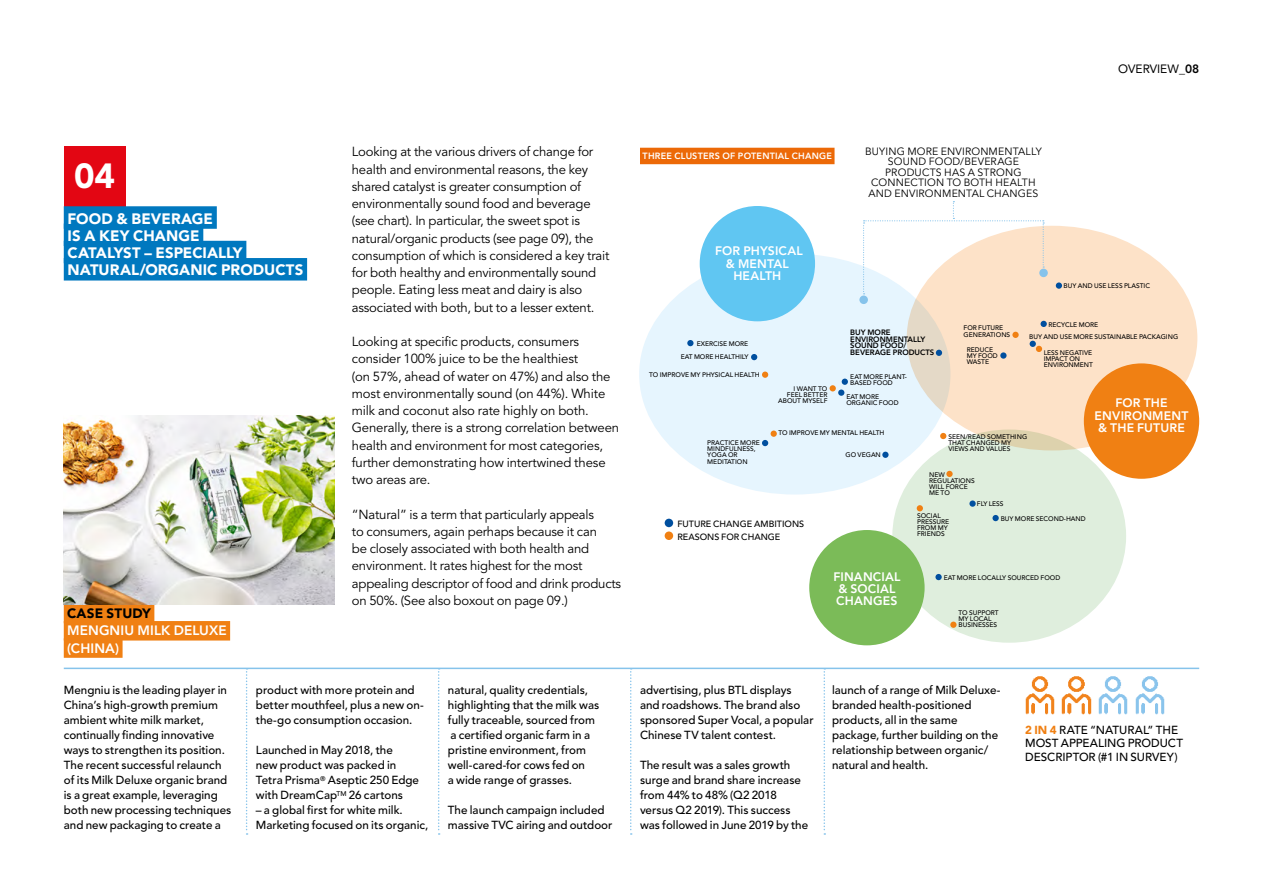
<style>
.page{position:relative;width:1263px;height:893px;background:#fff}
.page>*{position:absolute;margin:0;border:0;box-sizing:border-box;transform-origin:0 0}
.t1{font:900 34.65px "Avenir LT Std";color:#fff}
.t2{font:900 15px/17.2px "Avenir LT Std";color:#fff}
.t3{font:800 13.5px/17.2px "Avenir LT Std";letter-spacing:.01em;color:#fff}
.t4{font:900 13.5px "Avenir LT Std";letter-spacing:.005em;color:#000}
.t5{font:13.2px/17.2px "Avenir LT Std";letter-spacing:-.015em;color:#000}
.t6{font:800 12.3px/12.3px "Avenir LT Std";letter-spacing:.015em;color:#fff;text-align:center}
.t7{font:12px "Avenir LT Std";color:#000}
.t8{font:500 11.7px/15px "Avenir LT Std";color:#000}
.t9{font:10.5px/10.5px "Avenir LT Std";letter-spacing:.015em;color:#000;text-align:center}
.t10{font:500 9px/12.8px "Avenir LT Std";color:#000}
.t11{font:800 9px "Avenir LT Std";letter-spacing:.02em;color:#fff}
.t12{font:800 7.65px/6.6px "Avenir LT Std";color:#000}
.t13{font:500 6.6px/6px "Avenir LT Std";color:#000}
.s1{font-weight:800}
.s2{font-weight:900;color:#f08013}
</style>
<div class="page">
<div style="left:64px;top:604px;width:90px;height:19px;background:#f08013"></div>
<div style="left:64px;top:621px;width:166px;height:19px;background:#f08013"></div>
<div style="left:64px;top:638px;width:59px;height:20px;background:#f08013"></div>
<div style="left:64px;top:147px;width:61px;height:61px;background:#e30613"></div>
<div style="left:64px;top:206px;width:153px;height:23px;background:#0078bf"></div>
<div style="left:64px;top:224px;width:139px;height:22px;background:#0078bf"></div>
<div style="left:64px;top:241px;width:182px;height:22px;background:#0078bf"></div>
<div style="left:64px;top:258px;width:243px;height:23px;background:#0078bf"></div>
<img style="left:64px;top:415px;width:271px;height:190px">
<img style="left:1025px;top:676px;width:29px;height:39px">
<img style="left:1062px;top:676px;width:29px;height:39px">
<img style="left:1098px;top:676px;width:29px;height:39px">
<img style="left:1135px;top:676px;width:29px;height:39px">
<hr style="left:64px;top:668px;width:1135px;height:1px;background:#86c3eb">
<svg style="left:246px;top:669px;width:2px;height:166px"></svg>
<svg style="left:438px;top:669px;width:2px;height:166px"></svg>
<svg style="left:630px;top:669px;width:2px;height:166px"></svg>
<svg style="left:823px;top:669px;width:2px;height:166px"></svg>
<div style="left:639px;top:254px;width:311px;height:241px;background:#e6f5fe;border-radius:50%"></div>
<div style="left:907px;top:226px;width:290px;height:224px;background:#fde2c8;border-radius:50%"></div>
<div style="left:892px;top:429px;width:234px;height:214px;background:#dfeedd;border-radius:50%"></div>
<svg style="left:687px;top:340px;width:6px;height:6px"></svg>
<svg style="left:751px;top:354px;width:6px;height:6px"></svg>
<svg style="left:762px;top:372px;width:6px;height:6px"></svg>
<div style="left:829px;top:385px;width:7px;height:6px;background:#f08013;border-radius:50%"></div>
<div style="left:838px;top:389px;width:6px;height:7px;background:#004f9f;border-radius:50%"></div>
<svg style="left:842px;top:379px;width:6px;height:6px"></svg>
<svg style="left:762px;top:440px;width:6px;height:6px"></svg>
<div style="left:770px;top:431px;width:7px;height:6px;background:#f08013;border-radius:50%"></div>
<svg style="left:882px;top:452px;width:6px;height:6px"></svg>
<div style="left:1056px;top:282px;width:6px;height:7px;background:#004f9f;border-radius:50%"></div>
<div style="left:1040px;top:321px;width:7px;height:6px;background:#004f9f;border-radius:50%"></div>
<div style="left:1012px;top:332px;width:7px;height:6px;background:#f08013;border-radius:50%"></div>
<div style="left:1000px;top:352px;width:6px;height:7px;background:#004f9f;border-radius:50%"></div>
<svg style="left:1030px;top:341px;width:12px;height:11px"></svg>
<svg style="left:936px;top:350px;width:6px;height:6px"></svg>
<svg style="left:950px;top:622px;width:6px;height:6px"></svg>
<div style="left:935px;top:574px;width:7px;height:6px;background:#004f9f;border-radius:50%"></div>
<svg style="left:969px;top:500px;width:7px;height:7px"></svg>
<div style="left:946px;top:471px;width:7px;height:6px;background:#f08013;border-radius:50%"></div>
<svg style="left:917px;top:505px;width:6px;height:6px"></svg>
<svg style="left:940px;top:433px;width:6px;height:6px"></svg>
<div style="left:700px;top:206px;width:115px;height:115px;background:#60c6f2;border-radius:50%"></div>
<div style="left:1084px;top:363px;width:115px;height:116px;background:#f08013;border-radius:50%"></div>
<div style="left:809px;top:530px;width:115px;height:115px;background:#7bbb58;border-radius:50%"></div>
<div style="left:640px;top:148px;width:194px;height:16px;background:#ec6907"></div>
<div style="left:665px;top:519px;width:8px;height:8px;background:#004f9f;border-radius:50%"></div>
<div style="left:665px;top:531px;width:8px;height:9px;background:#f08013;border-radius:50%"></div>
<svg style="left:863px;top:201px;width:181px;height:93px"></svg>
<div style="left:859px;top:296px;width:9px;height:8px;background:#86c3eb;border-radius:50%"></div>
<div style="left:1039px;top:269px;width:9px;height:8px;background:#86c3eb;border-radius:50%"></div>
<div style="left:992px;top:515px;width:7px;height:6px;background:#004f9f;border-radius:50%"></div>
<p class="t7" style="left:1118px;top:62px;width:82px">OVERVIEW_<span class="s1">08</span></p>
<h1 class="t1" style="left:74px;top:155px;width:42px">04</h1>
<p class="t2" style="left:68px;top:210px;width:237px">FOOD &amp; BEVERAGE<br>IS A KEY CHANGE<br>CATALYST – ESPECIALLY<br>NATURAL/ORGANIC PRODUCTS</p>
<p class="t4" style="left:67px;top:605px;width:85px">CASE STUDY</p>
<p class="t3" style="left:67px;top:622px;width:161px">MENGNIU MILK DELUXE (CHINA)</p>
<p class="t5" style="left:352px;top:144px;width:259px">Looking at the various drivers of change for health and environmental reasons, the key shared catalyst is greater consumption of environmentally sound food and beverage (see chart). In particular, the sweet spot is natural/organic products (see page 09), the consumption of which is considered a key trait for both healthy and environmentally sound people. Eating less meat and dairy is also associated with both, but to a lesser extent.</p>
<p class="t5" style="left:352px;top:333px;width:269px">Looking at specific products, consumers consider 100% juice to be the healthiest<br>(on 57%, ahead of water on 47%) and also the most environmentally sound (on 44%). White milk and coconut also rate highly on both.<br>Generally, there is a strong correlation between health and environment for most categories, further demonstrating how intertwined these two areas are.</p>
<p class="t5" style="left:352px;top:506px;width:271px">“Natural” is a term that particularly appeals<br>to consumers, again perhaps because it can<br>be closely associated with both health and environment. It rates highest for the most appealing descriptor of food and drink products on 50%. (See also boxout on page 09.)</p>
<p class="t8" style="left:64px;top:683px;width:169px">Mengniu is the leading player in<br>China’s high-growth premium ambient white milk market, continually finding innovative ways to strengthen its position.<br>The recent successful relaunch of its Milk Deluxe organic brand is a great example, leveraging both new processing techniques and new packaging to create a</p>
<p class="t8" style="left:256px;top:683px;width:169px">product with more protein and better mouthfeel, plus a new on&shy;the-go consumption occasion.</p>
<p class="t8" style="left:256px;top:743px;width:165px">Launched in May 2018, the<br>new product was packed in<br>Tetra Prisma<sup>®</sup> Aseptic 250 Edge with DreamCap<sup>TM</sup> 26 cartons</p>
<p class="t8" style="left:256px;top:803px;width:174px">– a global first for white milk.<br>Marketing focused on its organic,</p>
<p class="t8" style="left:448px;top:683px;width:153px">natural, quality credentials, highlighting that the milk was fully traceable, sourced from a certified organic farm in a pristine environment, from well-cared-for cows fed on<br>a wide range of grasses.</p>
<p class="t8" style="left:448px;top:803px;width:166px">The launch campaign included massive TVC airing and outdoor</p>
<p class="t11" style="left:643px;top:150px;width:191px">THREE CLUSTERS OF POTENTIAL CHANGE</p>
<p class="t6" style="left:715px;top:245px;width:89px">FOR PHYSICAL &amp; MENTAL<br>HEALTH</p>
<p class="t9" style="left:865px;top:146px;width:178px">BUYING MORE ENVIRONMENTALLY<br>SOUND FOOD/BEVERAGE<br>PRODUCTS HAS A STRONG<br>CONNECTION TO BOTH HEALTH<br>AND ENVIRONMENTAL CHANGES</p>
<p class="t13" style="left:681px;top:337px;width:69px;line-height:13.5px;text-align:right">EXERCISE MORE<br>EAT MORE HEALTHILY</p>
<p class="t13" style="left:649px;top:372px;width:112px">TO IMPROVE MY PHYSICAL HEALTH</p>
<p class="t13" style="left:707px;top:440px;width:54px">PRACTICE MORE<br>MINDFULNESS,<br>YOGA OR<br>MEDITATION</p>
<p class="t12" style="left:850px;top:329px;width:86px">BUY MORE<br>ENVIRONMENTALLY<br>SOUND FOOD/<br>BEVERAGE PRODUCTS</p>
<p class="t13" style="left:850px;top:373px;width:58px">EAT MORE PLANT-<br>BASED FOOD</p>
<p class="t13" style="left:778px;top:386px;width:51px;text-align:right">I WANT TO<br>FEEL BETTER<br>ABOUT MYSELF</p>
<p class="t13" style="left:846px;top:393px;width:54px">EAT MORE<br>ORGANIC FOOD</p>
<p class="t13" style="left:778px;top:430px;width:108px">TO IMPROVE MY MENTAL HEALTH</p>
<p class="t13" style="left:846px;top:452px;width:37px">GO VEGAN</p>
<p class="t13" style="left:963px;top:325px;width:48px">FOR FUTURE<br>GENERATIONS</p>
<p class="t13" style="left:967px;top:347px;width:33px">REDUCE<br>MY FOOD<br>WASTE</p>
<p class="t13" style="left:1063px;top:283px;width:88px">BUY AND USE LESS PLASTIC</p>
<p class="t13" style="left:1048px;top:322px;width:51px">RECYCLE MORE</p>
<p class="t13" style="left:1029px;top:334px;width:150px">BUY AND USE MORE SUSTAINABLE PACKAGING</p>
<p class="t13" style="left:1044px;top:350px;width:51px">LESS NEGATIVE<br>IMPACT ON<br>ENVIRONMENT</p>
<p class="t13" style="left:948px;top:434px;width:80px">SEEN/READ SOMETHING<br>THAT CHANGED MY<br>VIEWS AND VALUES</p>
<p class="t6" style="left:1095px;top:397px;width:95px">FOR THE<br>ENVIRONMENT &amp; THE FUTURE</p>
<p class="t13" style="left:929px;top:471px;width:47px">NEW<br>REGULATIONS<br>WILL FORCE<br>ME TO</p>
<p class="t13" style="left:977px;top:501px;width:28px">FLY LESS</p>
<p class="t10" style="left:677px;top:517px;width:128px">FUTURE CHANGE AMBITIONS<br>REASONS FOR CHANGE</p>
<p class="t6" style="left:833px;top:570px;width:69px;text-align:left">FINANCIAL &amp; SOCIAL<br>CHANGES</p>
<p class="t13" style="left:917px;top:513px;width:34px">SOCIAL<br>PRESSURE<br>FROM MY<br>FRIENDS</p>
<p class="t13" style="left:1001px;top:516px;width:87px">BUY MORE SECOND-HAND</p>
<p class="t13" style="left:944px;top:575px;width:118px">EAT MORE LOCALLY SOURCED FOOD</p>
<p class="t13" style="left:958px;top:610px;width:42px">TO SUPPORT<br>MY LOCAL<br>BUSINESSES</p>
<p class="t8" style="left:640px;top:683px;width:175px">advertising, plus BTL displays and roadshows. The brand also sponsored Super Vocal, a popular<br>Chinese TV talent contest.</p>
<p class="t8" style="left:640px;top:758px;width:170px">The result was a sales growth surge and brand share increase from 44% to 48% (Q2 2018 versus Q2 2019). This success was followed in June 2019 by the</p>
<p class="t8" style="left:832px;top:683px;width:170px">launch of a range of Milk Deluxe&shy;branded health-positioned products, all in the same package, further building on the relationship between organic/ natural and health.</p>
<p class="t8" style="left:1025px;top:723px;width:159px;line-height:13.5px"><span class="s2">2 IN 4</span> RATE “NATURAL” THE<br>MOST APPEALING PRODUCT<br>DESCRIPTOR (#1 IN SURVEY)</p>
</div>
